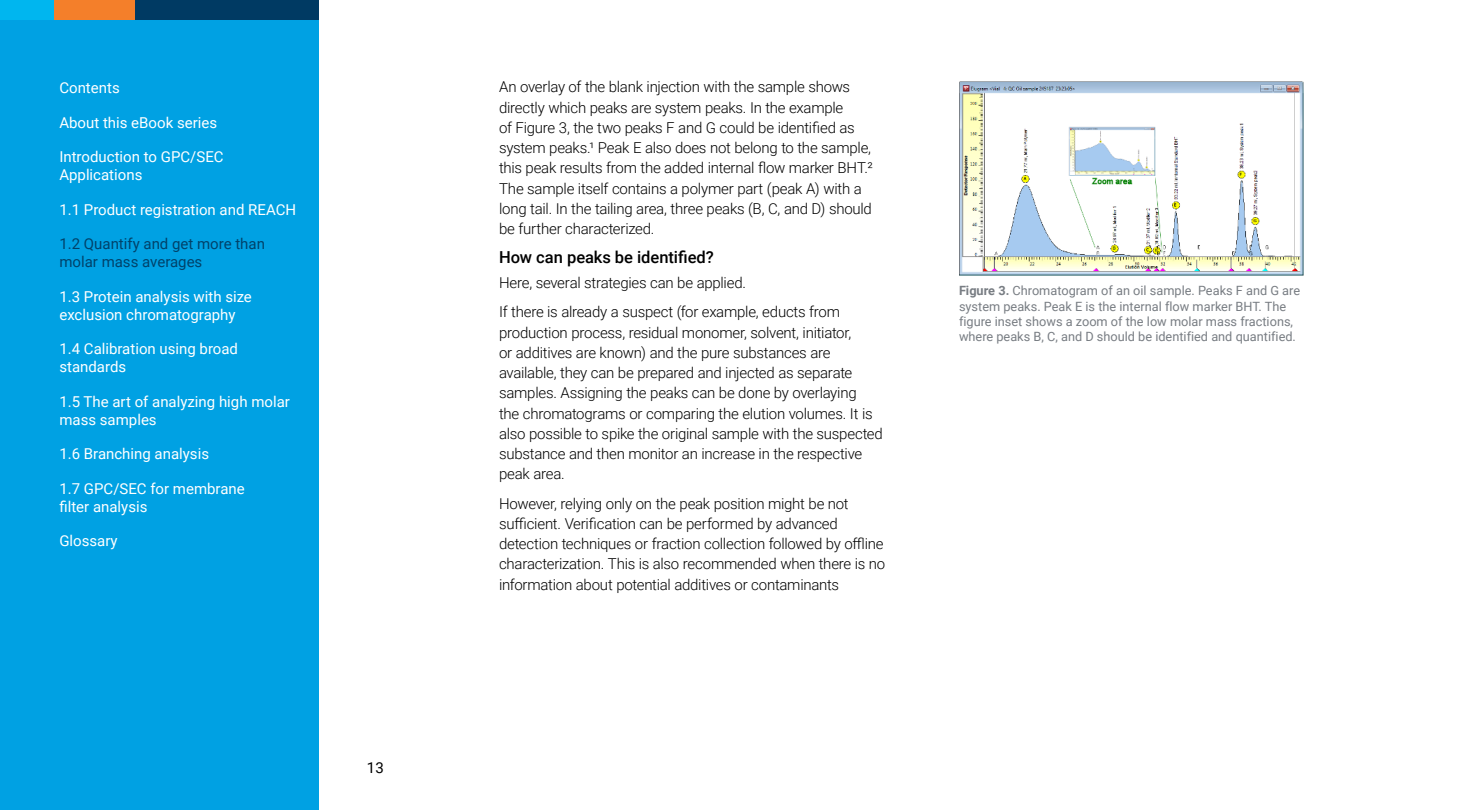
<style>
.page{position:relative;width:1458px;height:810px;background:#fff}
.page>*{position:absolute;margin:0;border:0;box-sizing:border-box;transform-origin:0 0}
.t1{font:500 16.5px "Roboto";color:#000}
.t2{font:300 15px/20.2px "Roboto";letter-spacing:-.015em;color:#000}
.Side_TOC{font:15px/18px "Roboto";color:#fff}
.Side_TOC-2{font:15px/18px "Roboto";color:#00426a}
.t3{font:15px "Roboto";color:#000}
.BROCHURE_caption_gray{font:12.75px/15.3px "Roboto";color:#787d83}
.s1{font-weight:700}
</style>
<div class="page">
<div style="left:0;top:0;width:319px;height:810px;background:#00a1e3"></div>
<div style="left:0;top:0;width:54px;height:20px;background:#00b6ef"></div>
<div style="left:54px;top:0;width:81px;height:20px;background:#f47f2a"></div>
<div style="left:135px;top:0;width:184px;height:20px;background:#003a63"></div>
<img style="left:959px;top:81px;width:345px;height:194px">
<p class="Side_TOC" style="left:59px;top:78px;width:62px">Contents</p>
<p class="Side_TOC" style="left:59px;top:113px;width:159px">About this eBook series</p>
<p class="Side_TOC" style="left:59px;top:147px;width:166px">Introduction to GPC/SEC<br>Applications</p>
<p class="Side_TOC" style="left:59px;top:200px;width:238px">1.1 Product registration and REACH</p>
<p class="Side_TOC-2" style="left:59px;top:234px;width:207px">1.2 Quantify and get more than molar mass averages</p>
<p class="Side_TOC" style="left:59px;top:287px;width:194px">1.3 Protein analysis with size exclusion chromatography</p>
<p class="Side_TOC" style="left:59px;top:339px;width:180px">1.4 Calibration using broad standards</p>
<p class="Side_TOC" style="left:59px;top:392px;width:232px">1.5 The art of analyzing high molar mass samples</p>
<p class="Side_TOC" style="left:59px;top:444px;width:151px">1.6 Branching analysis</p>
<p class="Side_TOC" style="left:59px;top:479px;width:187px">1.7 GPC/SEC for membrane filter analysis</p>
<p class="Side_TOC" style="left:59px;top:531px;width:60px">Glossary</p>
<p class="t3" style="left:367px;top:757px;width:18px">13</p>
<p class="t2" style="left:499px;top:76px;width:375px">An overlay of the blank injection with the sample shows directly which peaks are system peaks. In the example<br>of Figure 3, the two peaks F and G could be identified as system peaks.¹ Peak E also does not belong to the sample, this peak results from the added internal flow marker BHT.²<br>The sample itself contains a polymer part (peak A) with a long tail. In the tailing area, three peaks (B, C, and D) should be further characterized.</p>
<p class="t1" style="left:499px;top:246px;width:216px">How can peaks be identified?</p>
<p class="t2" style="left:499px;top:272px;width:249px">Here, several strategies can be applied.</p>
<p class="t2" style="left:499px;top:301px;width:385px">If there is already a suspect (for example, educts from production process, residual monomer, solvent, initiator,<br>or additives are known) and the pure substances are available, they can be prepared and injected as separate samples. Assigning the peaks can be done by overlaying<br>the chromatograms or comparing the elution volumes. It is also possible to spike the original sample with the suspected substance and then monitor an increase in the respective peak area.</p>
<p class="t2" style="left:499px;top:492px;width:388px">However, relying only on the peak position might be not sufficient. Verification can be performed by advanced detection techniques or fraction collection followed by offline characterization. This is also recommended when there is no information about potential additives or contaminants</p>
<p class="BROCHURE_caption_gray" style="left:959px;top:283px;width:343px"><span class="s1">Figure 3.</span> Chromatogram of an oil sample. Peaks F and G are system peaks. Peak E is the internal flow marker BHT. The figure inset shows a zoom of the low molar mass fractions, where peaks B, C, and D should be identified and quantified.</p>
</div>
